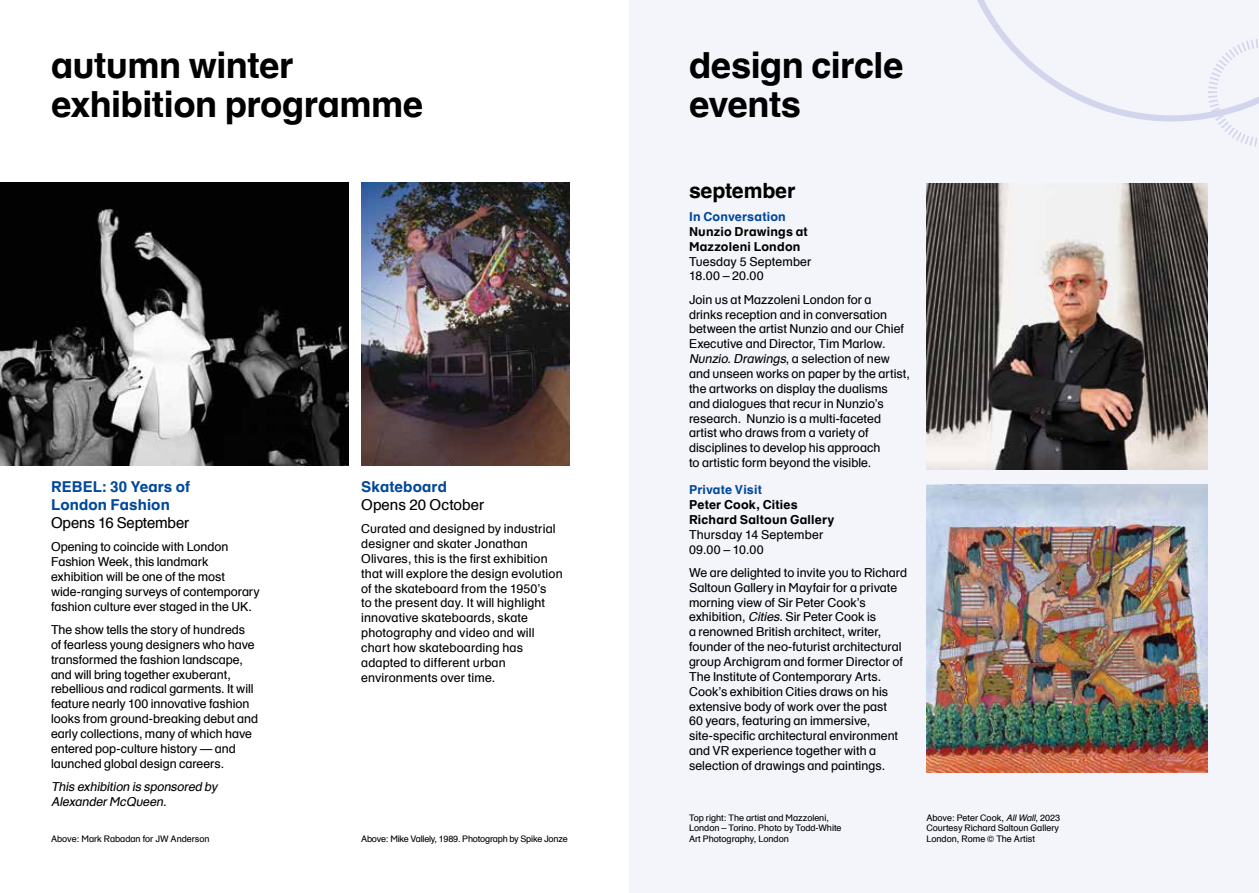
<style>
.page{position:relative;width:1259px;height:893px;background:#fff}
.page>*{position:absolute;margin:0;border:0;box-sizing:border-box;transform-origin:0 0}
.t1{font:700 36px/39px "Schulbuchfort DM";letter-spacing:-.015em;color:#000}
.t2{font:700 21px "Schulbuchfort DM";letter-spacing:-.01em;color:#000}
.t3{font:700 15px/18px "Schulbuchfort DM";letter-spacing:.005em;color:#00489a}
.t4{font:15px "Schulbuchfort DM";letter-spacing:-.005em;color:#000}
.t5{font:12.3px/14.9px "Schulbuchfort DM";color:#000}
.t6{font:700 12.3px/14.9px "Schulbuchfort DM";letter-spacing:.015em;color:#000}
.t7{font:italic 12.3px/14.9px "Schulbuchfort DM";color:#000}
.t8{font:700 12.3px "Schulbuchfort DM";letter-spacing:.015em;color:#00489a}
.t9{font:9px/10.8px "Schulbuchfort DM";color:#000}
.t10{font:9px "Schulbuchfort DM";letter-spacing:-.02em;color:#000}
.s1{font-style:italic}
</style>
<div class="page">
<div style="left:629px;top:0;width:630px;height:893px;background:#f4f5fb"></div>
<img style="left:0;top:183px;width:348px;height:283px">
<img style="left:361px;top:183px;width:209px;height:283px">
<svg style="left:977px;top:0;width:282px;height:147px"></svg>
<img style="left:926px;top:485px;width:282px;height:287px">
<img style="left:926px;top:183px;width:282px;height:286px">
<h1 class="t1" style="left:51px;top:46px;width:374px">autumn winter exhibition programme</h1>
<p class="t3" style="left:51px;top:477px;width:141px">REBEL: 30 Years of<br>London Fashion</p>
<p class="t4" style="left:51px;top:512px;width:140px">Opens 16 September</p>
<p class="t5" style="left:51px;top:539px;width:210px">Opening to coincide with London Fashion Week, this landmark exhibition will be one of the most wide-ranging surveys of contemporary fashion culture ever staged in the UK.</p>
<p class="t5" style="left:51px;top:622px;width:208px">The show tells the story of hundreds of fearless young designers who have transformed the fashion landscape, and will bring together exuberant, rebellious and radical garments. It will feature nearly 100 innovative fashion looks from ground-breaking debut and early collections, many of which have entered pop-culture history — and launched global design careers.</p>
<p class="t7" style="left:51px;top:779px;width:171px">This exhibition is sponsored by<br>AlexanderMcQueen.</p>
<p class="t3" style="left:361px;top:477px;width:87px">Skateboard</p>
<p class="t4" style="left:361px;top:494px;width:125px">Opens 20 October</p>
<p class="t5" style="left:361px;top:521px;width:203px">Curated and designed by industrial designer and skater Jonathan<br>Olivares, this is the first exhibition that will explore the design evolution of the skateboard from the 1950’s<br>to the present day. It will highlight innovative skateboards, skate photography and video and will chart how skateboarding has adapted to different urban environments over time.</p>
<p class="t9" style="left:51px;top:833px;width:160px">Above: Mark Rabadan for JW Anderson</p>
<p class="t10" style="left:361px;top:832px;width:208px">Above: Mike Vallely, 1989. Photograph by Spike Jonze</p>
<h1 class="t1" style="left:689px;top:46px;width:216px">design circle events</h1>
<h2 class="t2" style="left:689px;top:175px;width:108px">september</h2>
<p class="t8" style="left:689px;top:208px;width:98px">In Conversation</p>
<p class="t6" style="left:689px;top:224px;width:120px">Nunzio Drawings at<br>Mazzoleni London</p>
<p class="t5" style="left:689px;top:254px;width:124px">Tuesday 5 September<br>18.00 – 20.00</p>
<p class="t5" style="left:689px;top:292px;width:222px">Join us at Mazzoleni London for a<br>drinks reception and in conversation between the artist Nunzio and our Chief Executive and Director, Tim Marlow.<br><span class="s1">Nunzio.Drawings</span>, a s e l e c t i o n of n ew and unseen works on paper by the artist, the artworks on display the dualisms and dialogues that recur in Nunzio’s research. Nunzio is a multi-faceted artist who draws from a variety of disciplines to develop his approach<br>to artistic form beyond the visible.</p>
<p class="t8" style="left:689px;top:481px;width:74px">Private Visit</p>
<p class="t6" style="left:689px;top:497px;width:147px">Peter Cook, Cities<br>Richard Saltoun Gallery</p>
<p class="t5" style="left:689px;top:527px;width:136px">Thursday 14 September<br>09.00 – 10.00</p>
<p class="t5" style="left:689px;top:565px;width:220px">We are delighted to invite you to Richard Saltoun Gallery in Mayfair for a private morning view of Sir Peter Cook’s exhibition, <span class="s1">Cities</span>. Sir Peter Cook is<br>a renowned British architect, writer, founder of the neo-futurist architectural group Archigram and former Director of The Institute of Contemporary Arts.<br>Cook’s exhibition Cities draws on his extensive body of work over the past<br>60 years, featuring an immersive, site-specific architectural environment and VR experience together with a selection of drawings and paintings.</p>
<p class="t9" style="left:689px;top:812px;width:154px">Top right: The artist and Mazzoleni,<br>London – Torino. Photo by Todd-White<br>Art Photography, London</p>
<p class="t9" style="left:926px;top:812px;width:135px">Above: Peter Cook, <span class="s1">AllWall</span>, 2023<br>Courtesy Richard Saltoun Gallery<br>London, Rome © The Artist</p>
</div>
